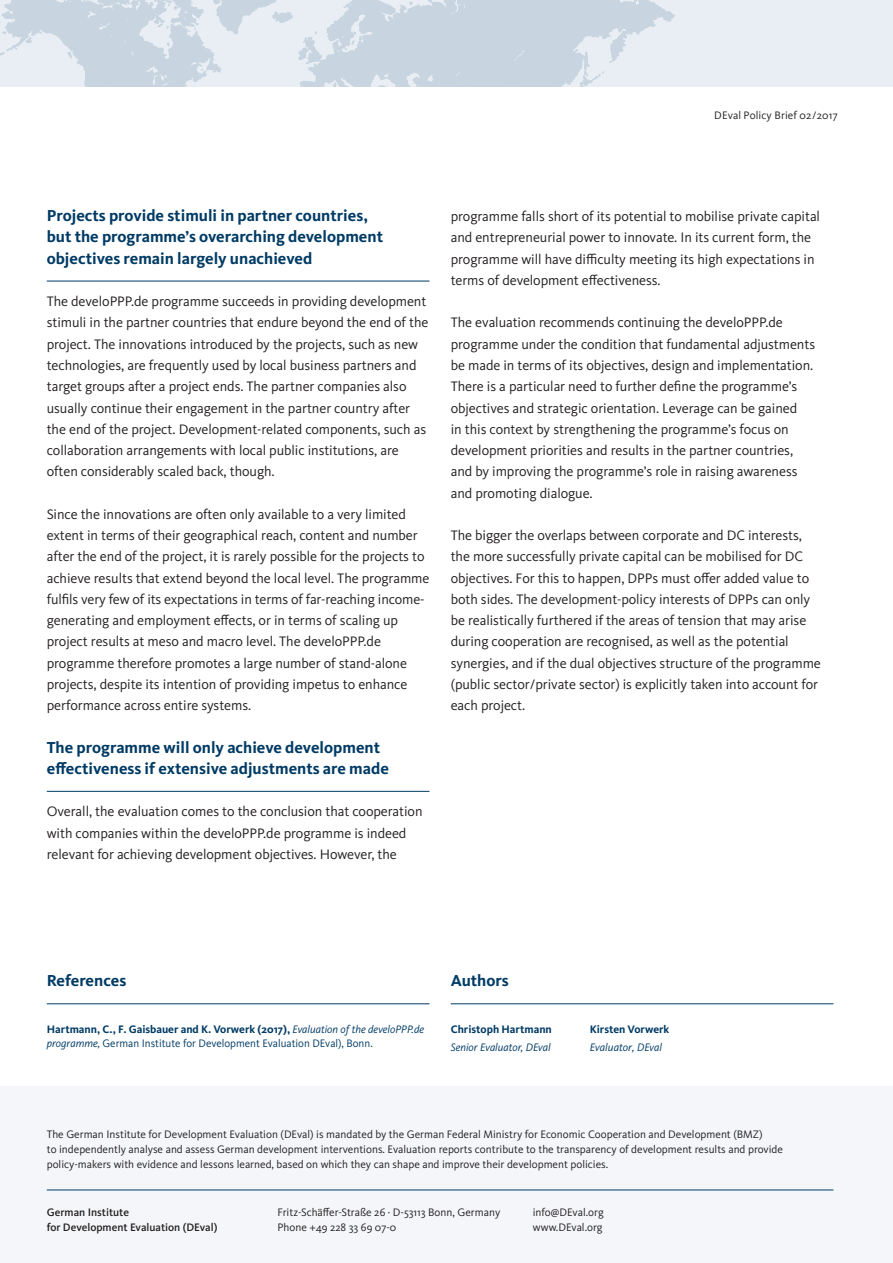
<style>
.page{position:relative;width:893px;height:1263px;background:#fff}
.page>*{position:absolute;margin:0;border:0;box-sizing:border-box;transform-origin:0 0}
.t1{font:700 16.5px/21.3px "Kievit OT";color:#003b65}
.t2{font:14.25px/21.3px "Kievit OT";letter-spacing:-.005em;color:#231f20}
.t3{font:11.25px/14.9px "Kievit OT";color:#231f20}
.t4{font:11.25px/13.5px "Kievit OT";color:#003b65}
.t5{font:500 11.25px "Kievit OT";color:#231f20}
.t6{font:italic 11.25px "Kievit OT";color:#003b65}
.t7{font:700 11.25px "Kievit OT";color:#003b65}
.s1{font-weight:700}
.s2{font-style:italic}
</style>
<div class="page">
<hr style="left:451px;top:1003px;width:382px;height:1px;background:#003b65">
<hr style="left:47px;top:1003px;width:382px;height:1px;background:#003b65">
<hr style="left:47px;top:281px;width:382px;height:1px;background:#003b65">
<hr style="left:47px;top:791px;width:382px;height:1px;background:#003b65">
<div style="left:0;top:1086px;width:893px;height:177px;background:#f4f6f9"></div>
<hr style="left:47px;top:1189px;width:786px;height:1px;background:#003b65">
<div style="left:0;top:0;width:893px;height:87px;background:#e8eef4"></div>
<svg style="left:0;top:0;width:675px;height:87px"></svg>
<p class="t3" style="left:714px;top:108px;width:125px">DEval Policy Brief 02/2017</p>
<p class="t1" style="left:47px;top:205px;width:338px">Projects provide stimuli in partner countries, but the programme’s overarching development objectives remain largely unachieved</p>
<p class="t2" style="left:47px;top:291px;width:383px">The develoPPP.de programme succeeds in providing development stimuli in the partner countries that endure beyond the end of the project. The innovations introduced by the projects, such as new technologies, are frequently used by local business partners and target groups after a project ends. The partner companies also usually continue their engagement in the partner country after the end of the project. Development-related components, such as collaboration arrangements with local public institutions, are often considerably scaled back, though.</p>
<p class="t2" style="left:47px;top:504px;width:384px">Since the innovations are often only available to a very limited extent in terms of their geographical reach, content and number after the end of the project, it is rarely possible for the projects to achieve results that extend beyond the local level. The programme fulfils very few of its expectations in terms of far-reaching income&shy;generating and employment effects, or in terms of scaling up project results at meso and macro level. The develoPPP.de programme therefore promotes a large number of stand-alone projects, despite its intention of providing impetus to enhance performance across entire systems.</p>
<p class="t1" style="left:47px;top:736px;width:344px">The programme will only achieve development effectiveness if extensive adjustments are made</p>
<p class="t2" style="left:47px;top:801px;width:377px">Overall, the evaluation comes to the conclusion that cooperation with companies within the develoPPP.de programme is indeed relevant for achieving development objectives. However, the</p>
<p class="t2" style="left:451px;top:206px;width:371px">programme falls short of its potential to mobilise private capital and entrepreneurial power to innovate. In its current form, the programme will have difficulty meeting its high expectations in terms of development effectiveness.</p>
<p class="t2" style="left:451px;top:312px;width:366px">The evaluation recommends continuing the develoPPP.de programme under the condition that fundamental adjustments be made in terms of its objectives, design and implementation.<br>There is a particular need to further define the programme’s objectives and strategic orientation. Leverage can be gained<br>in this context by strengthening the programme’s focus on development priorities and results in the partner countries, and by improving the programme’s role in raising awareness and promoting dialogue.</p>
<p class="t2" style="left:451px;top:525px;width:372px">The bigger the overlaps between corporate and DC interests, the more successfully private capital can be mobilised for DC objectives. For this to happen, DPPs must offer added value to both sides. The development-policy interests of DPPs can only be realistically furthered if the areas of tension that may arise during cooperation are recognised, as well as the potential synergies, and if the dual objectives structure of the programme (public sector/private sector) is explicitly taken into account for each project.</p>
<p class="t1" style="left:47px;top:970px;width:81px">References</p>
<p class="t1" style="left:451px;top:970px;width:60px">Authors</p>
<p class="t4" style="left:47px;top:1023px;width:379px"><span class="s1">Hartmann, C., F. Gaisbauer and K. Vorwerk (2017),</span> <span class="s2">Evaluation of the develoPPP.de programme,</span> German Institute for Development Evaluation DEval), Bonn.</p>
<p class="t7" style="left:590px;top:1023px;width:81px">Kirsten Vorwerk</p>
<p class="t7" style="left:451px;top:1023px;width:103px">Christoph Hartmann</p>
<p class="t6" style="left:451px;top:1041px;width:101px">Senior Evaluator, DEval</p>
<p class="t6" style="left:590px;top:1041px;width:74px">Evaluator, DEval</p>
<p class="t3" style="left:47px;top:1127px;width:738px">The German Institute for Development Evaluation (DEval) is mandated by the German Federal Ministry for Economic Cooperation and Development (BMZ)<br>to independently analyse and assess German development interventions. Evaluation reports contribute to the transparency of development results and provide policy-makers with evidence and lessons learned, based on which they can shape and improve their development policies.</p>
<p class="t5" style="left:47px;top:1206px;width:84px">German Institute</p>
<p class="t3" style="left:277px;top:1205px;width:224px">Fritz-Schäffer-Straße 26 · D-53113 Bonn, Germany</p>
<p class="t3" style="left:533px;top:1205px;width:72px">info@DEval.org</p>
<p class="t5" style="left:47px;top:1221px;width:172px">for Development Evaluation (DEval)</p>
<p class="t3" style="left:277px;top:1220px;width:120px">Phone +49 228 33 69 07-0</p>
<p class="t3" style="left:533px;top:1220px;width:71px">www.DEval.org</p>
</div>
